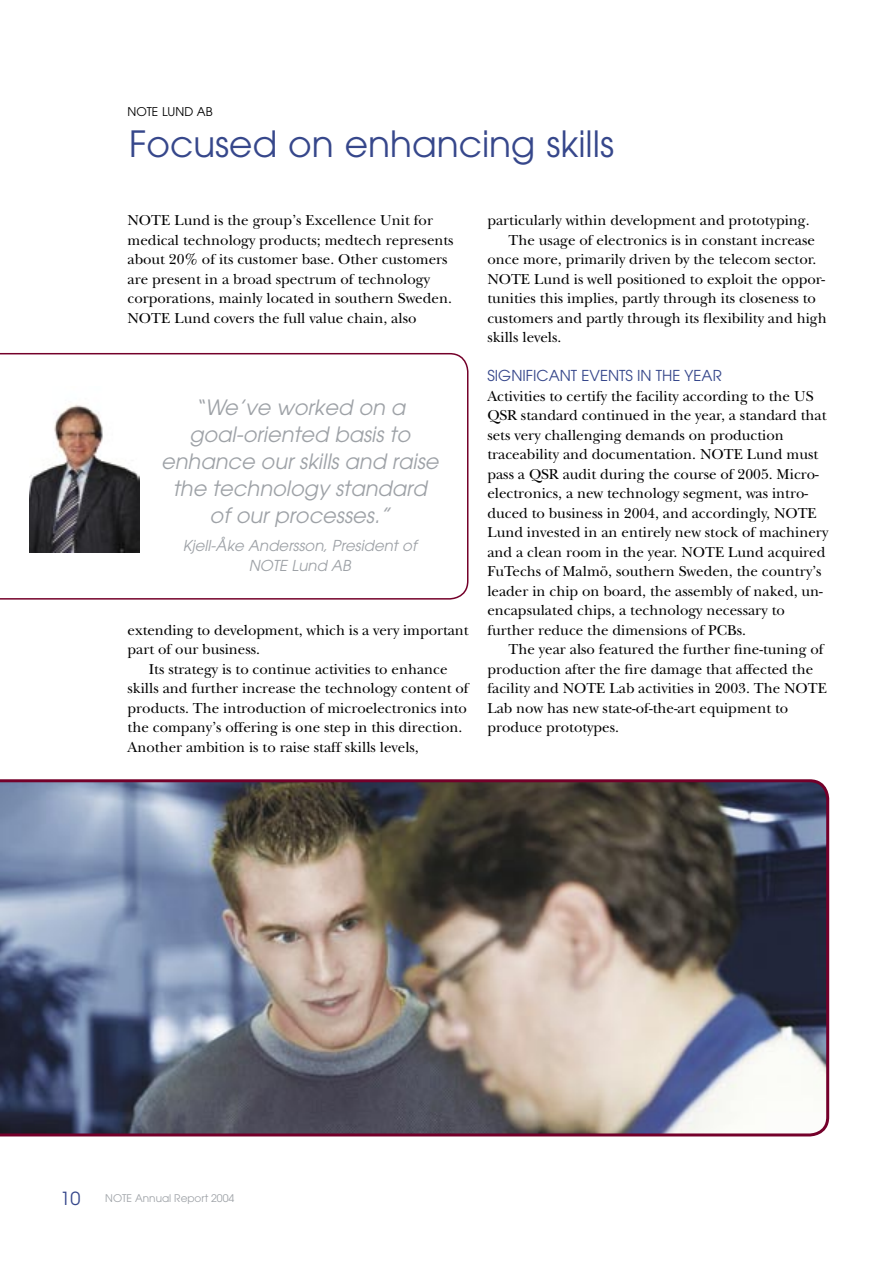
<style>
.page{position:relative;width:893px;height:1263px;background:#fff}
.page>*{position:absolute;margin:0;border:0;box-sizing:border-box;transform-origin:0 0}
.t1{font:36px "Avant Garde";color:#36478b}
.t2{font:italic 21px/27px "Avant Garde";color:#9ea2a7;text-align:center}
.t3{font:18px "Avant Garde";color:#36478b}
.t4{font:15px/19.5px "New Baskerville";color:#000}
.t5{font:italic 15px/19.5px "Avant Garde";color:#9ea2a7;text-align:center}
.t6{font:15px "Avant Garde";color:#36478b}
.t7{font:12px "Avant Garde";color:#000}
.t8{font:10.5px "Avant Garde";color:#9ea2a7}
</style>
<div class="page">
<svg style="left:0;top:352px;width:469px;height:247px"></svg>
<img style="left:0;top:779px;width:830px;height:356px">
<img style="left:30px;top:387px;width:110px;height:165px">
<p class="t7" style="left:128px;top:104px;width:87px">NOTE LUND AB</p>
<h1 class="t1" style="left:129px;top:123px;width:486px">Focused on enhancing skills</h1>
<p class="t4" style="left:128px;top:211px;width:328px">NOTE Lund is the group’s Excellence Unit for medical technology products; medtech represents about 20% of its customer base. Other customers are present in a broad spectrum of technology corporations, mainly located in southern Sweden.<br>NOTE Lund covers the full value chain, also</p>
<h2 class="t2" style="left:161px;top:394px;width:279px">“We’ve worked on a goal-oriented basis to enhance our skills and raise the technology standard of our processes.”</h2>
<p class="t5" style="left:183px;top:536px;width:235px">Kjell-Åke Andersson, President of<br>NOTE Lund AB</p>
<p class="t4" style="left:128px;top:620px;width:343px">extending to development, which is a very important part of our business.</p>
<p class="t4" style="left:128px;top:659px;width:343px;text-indent:21px">Its strategy is to continue activities to enhance skills and further increase the technology content of products. The introduction of microelectronics into the company’s offering is one step in this direction.<br>Another ambition is to raise staff skills levels,</p>
<p class="t4" style="left:487px;top:211px;width:324px">particularly within development and prototyping.</p>
<p class="t4" style="left:509px;top:230px;width:308px">The usage of electronics is in constant increase</p>
<p class="t4" style="left:487px;top:250px;width:331px">once more, primarily driven by the telecom sector.</p>
<p class="t4" style="left:487px;top:269px;width:339px">NOTE Lund is well positioned to exploit the oppor-</p>
<p class="t4" style="left:487px;top:289px;width:330px">tunities this implies, partly through its closeness to</p>
<p class="t4" style="left:487px;top:308px;width:341px">customers and partly through its flexibility and high</p>
<p class="t4" style="left:487px;top:328px;width:76px">skills levels.</p>
<p class="t6" style="left:487px;top:367px;width:236px">SIGNIFICANT EVENTS IN THE YEAR</p>
<p class="t4" style="left:487px;top:386px;width:343px">Activities to certify the facility according to the US QSR standard continued in the year, a standard that sets very challenging demands on production traceability and documentation. NOTE Lund must pass a QSR audit during the course of 2005. Micro&shy;electronics, a new technology segment, was intro&shy;duced to business in 2004, and accordingly, NOTE Lund invested in an entirely new stock of machinery and a clean room in the year. NOTE Lund acquired FuTechs of Malmö, southern Sweden, the country’s leader in chip on board, the assembly of naked, un&shy;encapsulated chips, a technology necessary to further reduce the dimensions of PCBs.</p>
<p class="t4" style="left:487px;top:640px;width:341px;text-indent:21px">The year also featured the further fine-tuning of production after the fire damage that affected the facility and NOTE Lab activities in 2003. The NOTE Lab now has new state-of-the-art equipment to produce prototypes.</p>
<p class="t3" style="left:60px;top:1187px;width:21px">10</p>
<p class="t8" style="left:105px;top:1192px;width:131px">NOTE Annual Report 2004</p>
</div>
